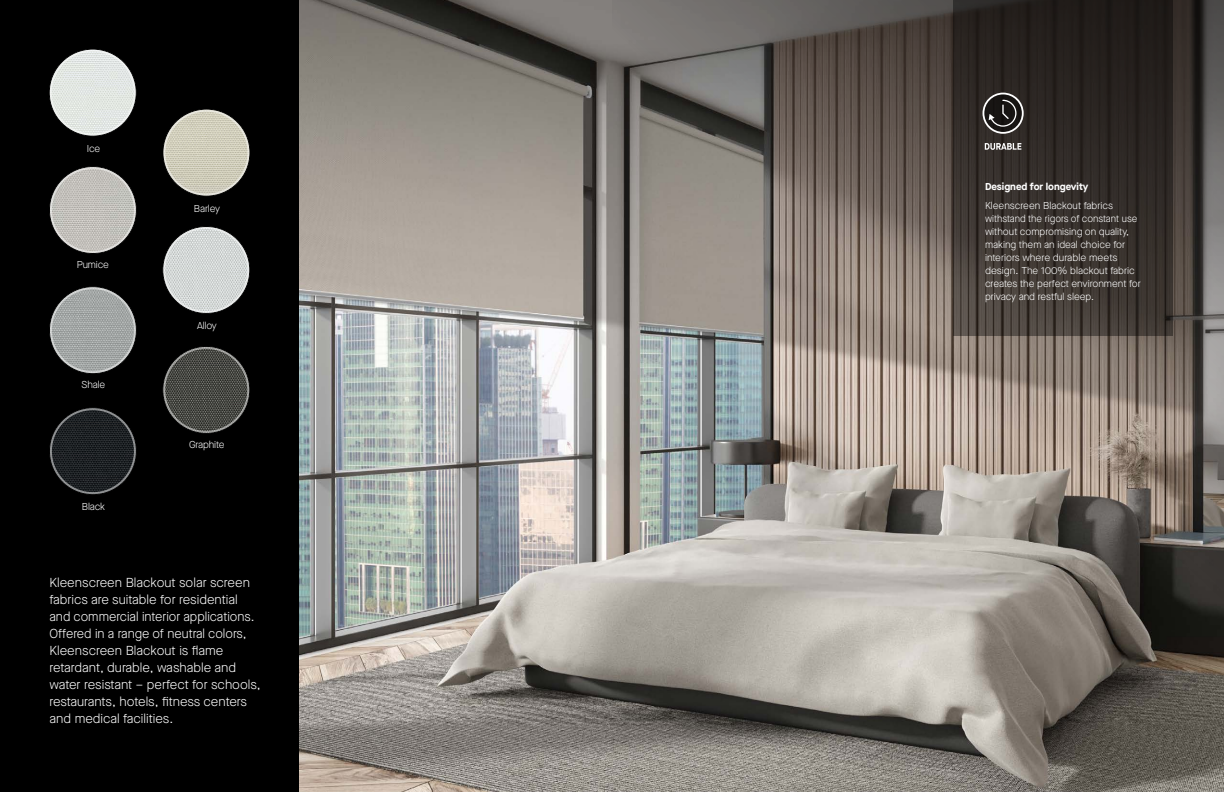
<style>
.page{position:relative;width:1224px;height:792px;background:#fff}
.page>*{position:absolute;margin:0;border:0;box-sizing:border-box;transform-origin:0 0}
.t1{font:300 13px/17px "Maison Neue";color:#fff}
.t2{font:300 10px/13px "Maison Neue";color:#fff}
.t3{font:700 10px "Maison Neue";color:#fff}
</style>
<div class="page">
<div style="left:0;top:0;width:304px;height:792px;background:#000"></div>
<img style="left:300px;top:0;width:312px;height:792px">
<svg style="left:612px;top:0;width:612px;height:792px;background:#827d76"></svg>
<svg style="left:953px;top:0;width:219px;height:336px;background:#322c28"></svg>
<svg style="left:985px;top:143px;width:36px;height:7px"></svg>
<svg style="left:983px;top:93px;width:41px;height:41px;background:#494644"></svg>
<img style="left:163px;top:227px;width:87px;height:86px;border-radius:43px">
<img style="left:49px;top:49px;width:87px;height:87px;border-radius:43px">
<img style="left:163px;top:109px;width:87px;height:87px;border-radius:43px">
<img style="left:163px;top:346px;width:87px;height:87px;border-radius:43px">
<img style="left:49px;top:167px;width:87px;height:86px;border-radius:43px">
<img style="left:49px;top:287px;width:87px;height:87px;border-radius:43px">
<img style="left:49px;top:408px;width:87px;height:87px;border-radius:43px">
<div style="left:163px;top:227px;width:86px;height:86px;border:2px solid #fff;border-radius:50%"></div>
<div style="left:50px;top:50px;width:86px;height:86px;border:2px solid #fff;border-radius:50%"></div>
<div style="left:163px;top:110px;width:86px;height:86px;border:2px solid #fff;border-radius:50%"></div>
<div style="left:163px;top:347px;width:86px;height:86px;border:2px solid #fff;border-radius:50%"></div>
<div style="left:50px;top:167px;width:86px;height:86px;border:2px solid #fff;border-radius:50%"></div>
<div style="left:50px;top:287px;width:86px;height:86px;border:2px solid #fff;border-radius:50%"></div>
<div style="left:50px;top:408px;width:86px;height:86px;border:2px solid #fff;border-radius:50%"></div>
<p class="t2" style="left:87px;top:142px;width:15px">Ice</p>
<p class="t2" style="left:77px;top:258px;width:34px">Pumice</p>
<p class="t2" style="left:82px;top:378px;width:25px">Shale</p>
<p class="t2" style="left:82px;top:500px;width:25px">Black</p>
<p class="t2" style="left:194px;top:202px;width:28px">Barley</p>
<p class="t2" style="left:197px;top:319px;width:21px">Alloy</p>
<p class="t2" style="left:189px;top:438px;width:37px">Graphite</p>
<p class="t1" style="left:50px;top:574px;width:213px">Kleenscreen Blackout solar screen fabrics are suitable for residential and commercial interior applications.<br>Offered in a range of neutral colors, Kleenscreen Blackout is flame retardant, durable, washable and water resistant – perfect for schools, restaurants, hotels, fitness centers and medical facilities.</p>
<p class="t3" style="left:985px;top:179px;width:105px">Designed for longevity</p>
<p class="t2" style="left:985px;top:199px;width:157px">Kleenscreen Blackout fabrics withstand the rigors of constant use without compromising on quality, making them an ideal choice for interiors where durable meets design. The 100% blackout fabric creates the perfect environment for privacy and restful sleep.</p>
</div>
